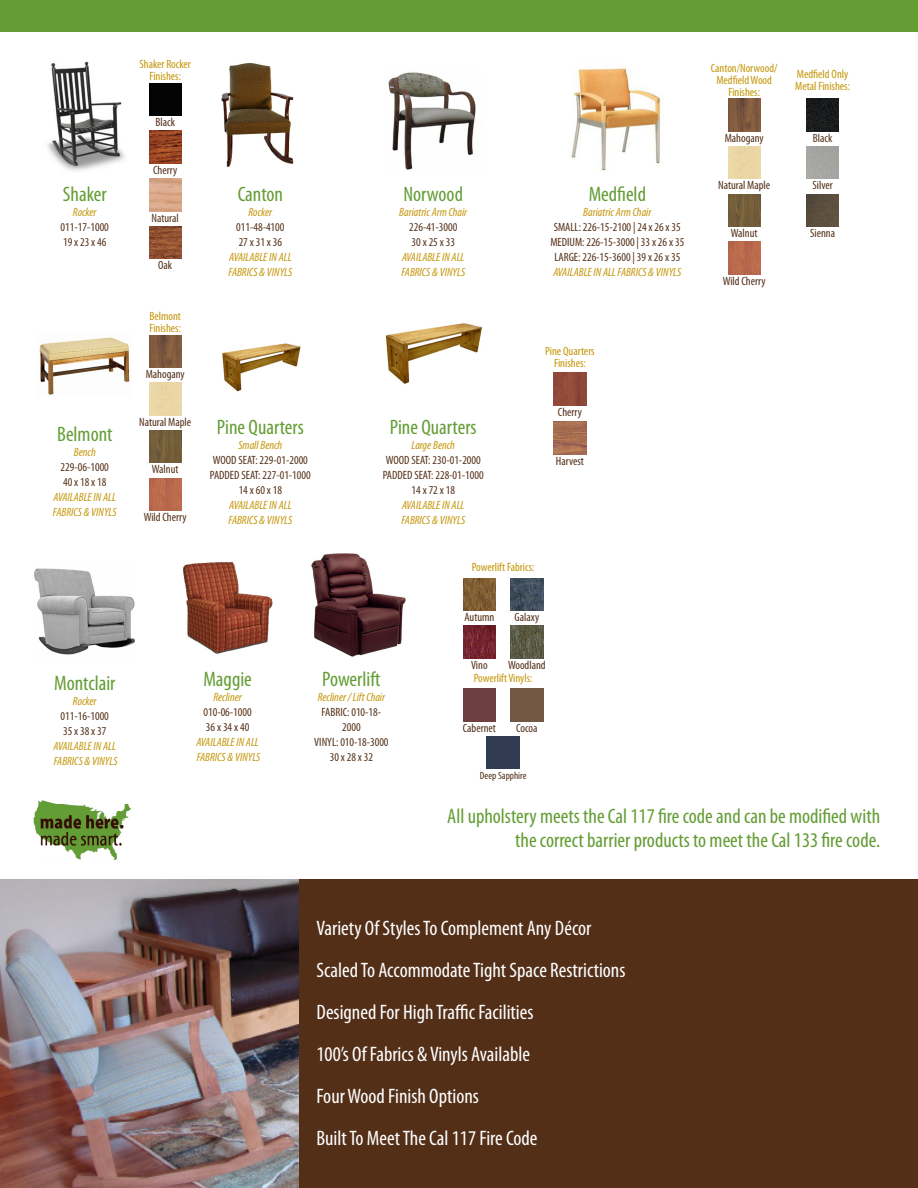
<style>
.page{position:relative;width:918px;height:1188px;background:#fff}
.page>*{position:absolute;margin:0;border:0;box-sizing:border-box;transform-origin:0 0}
.t1{font:condensed 21px "Myriad Pro";color:#fff}
.t2{font:condensed 21px "Myriad Pro";color:#639d34}
.t3{font:condensed 12px/15px "Myriad Pro";color:#543018;text-align:center}
.t4{font:italic condensed 12px "Myriad Pro";color:#c49608}
.t5{font:condensed 12px "Myriad Pro";color:#532f18}
.t6{font:condensed 12px/12px "Myriad Pro";color:#c49608;text-align:center}
.t7{font:condensed 10.5px "Myriad Pro";color:#532f18}
</style>
<div class="page">
<div style="left:298px;top:879px;width:620px;height:309px;background:#532f18"></div>
<div style="left:0;top:0;width:918px;height:31px;background:#639d34"></div>
<img style="left:33px;top:800px;width:98px;height:60px">
<img style="left:47px;top:61px;width:78px;height:110px">
<img style="left:149px;top:83px;width:32px;height:33px">
<img style="left:149px;top:131px;width:32px;height:32px">
<img style="left:149px;top:179px;width:32px;height:32px">
<img style="left:149px;top:226px;width:32px;height:33px">
<img style="left:221px;top:63px;width:73px;height:104px">
<img style="left:388px;top:72px;width:88px;height:98px">
<img style="left:571px;top:68px;width:90px;height:103px">
<img style="left:728px;top:99px;width:32px;height:32px">
<img style="left:806px;top:99px;width:33px;height:32px">
<img style="left:806px;top:147px;width:33px;height:32px">
<img style="left:728px;top:194px;width:32px;height:33px">
<img style="left:806px;top:194px;width:33px;height:33px">
<img style="left:728px;top:242px;width:32px;height:32px">
<img style="left:39px;top:337px;width:91px;height:58px">
<img style="left:149px;top:335px;width:32px;height:33px">
<img style="left:149px;top:431px;width:32px;height:32px">
<img style="left:149px;top:478px;width:32px;height:33px">
<img style="left:222px;top:343px;width:79px;height:49px">
<img style="left:385px;top:323px;width:98px;height:61px">
<img style="left:554px;top:372px;width:32px;height:34px">
<img style="left:554px;top:421px;width:32px;height:34px">
<img style="left:34px;top:568px;width:101px;height:87px">
<img style="left:183px;top:561px;width:90px;height:93px">
<img style="left:311px;top:553px;width:95px;height:104px">
<img style="left:463px;top:578px;width:33px;height:32px">
<img style="left:511px;top:578px;width:32px;height:32px">
<img style="left:463px;top:626px;width:33px;height:32px">
<img style="left:511px;top:626px;width:32px;height:32px">
<img style="left:463px;top:689px;width:33px;height:32px">
<img style="left:511px;top:689px;width:32px;height:32px">
<img style="left:487px;top:737px;width:32px;height:32px">
<img style="left:0;top:879px;width:299px;height:309px">
<p class="t2" style="left:63px;top:181px;width:45px">Shaker</p>
<p class="t4" style="left:73px;top:205px;width:25px">Rocker</p>
<p class="t3" style="left:61px;top:219px;width:50px">011-17-1000</p>
<p class="t3" style="left:63px;top:234px;width:45px">19 x 23 x 46</p>
<p class="t2" style="left:57px;top:422px;width:57px">Belmont</p>
<p class="t4" style="left:74px;top:445px;width:23px">Bench</p>
<p class="t3" style="left:61px;top:460px;width:50px">229-06-1000</p>
<p class="t3" style="left:63px;top:475px;width:45px">40 x 18 x 18</p>
<p class="t4" style="left:54px;top:490px;width:64px">AVAILABLE IN ALL</p>
<p class="t4" style="left:53px;top:505px;width:65px">FABRICS &amp; VINYLS</p>
<p class="t2" style="left:54px;top:671px;width:63px">Montclair</p>
<p class="t4" style="left:73px;top:694px;width:25px">Rocker</p>
<p class="t3" style="left:61px;top:709px;width:50px">011-16-1000</p>
<p class="t3" style="left:63px;top:724px;width:45px">35 x 38 x 37</p>
<p class="t4" style="left:54px;top:739px;width:64px">AVAILABLE IN ALL</p>
<p class="t4" style="left:54px;top:754px;width:65px">FABRICS &amp; VINYLS</p>
<p class="t6" style="left:140px;top:58px;width:53px">Shaker Rocker<br>Finishes:</p>
<p class="t5" style="left:155px;top:115px;width:21px">Black</p>
<p class="t5" style="left:153px;top:163px;width:26px">Cherry</p>
<p class="t5" style="left:152px;top:210px;width:29px">Natural</p>
<p class="t5" style="left:158px;top:258px;width:15px">Oak</p>
<p class="t6" style="left:149px;top:310px;width:33px">Belmont</p>
<p class="t6" style="left:149px;top:322px;width:33px">Finishes:</p>
<p class="t5" style="left:146px;top:367px;width:41px">Mahogany</p>
<p class="t5" style="left:139px;top:415px;width:54px">Natural Maple</p>
<p class="t5" style="left:152px;top:462px;width:28px">Walnut</p>
<p class="t5" style="left:144px;top:510px;width:44px">Wild Cherry</p>
<p class="t2" style="left:238px;top:181px;width:47px">Canton</p>
<p class="t4" style="left:249px;top:205px;width:25px">Rocker</p>
<p class="t3" style="left:236px;top:219px;width:50px">011-48-4100</p>
<p class="t3" style="left:239px;top:234px;width:45px">27 x 31 x 36</p>
<p class="t4" style="left:229px;top:250px;width:64px">AVAILABLE IN ALL</p>
<p class="t4" style="left:229px;top:265px;width:65px">FABRICS &amp; VINYLS</p>
<p class="t2" style="left:217px;top:414px;width:88px">Pine Quarters</p>
<p class="t4" style="left:238px;top:438px;width:45px">Small Bench</p>
<p class="t3" style="left:213px;top:452px;width:97px">WOOD SEAT: 229-01-2000</p>
<p class="t3" style="left:210px;top:467px;width:102px">PADDED SEAT: 227-01-1000</p>
<p class="t3" style="left:239px;top:482px;width:45px">14 x 60 x 18</p>
<p class="t4" style="left:229px;top:498px;width:64px">AVAILABLE IN ALL</p>
<p class="t4" style="left:229px;top:513px;width:65px">FABRICS &amp; VINYLS</p>
<p class="t2" style="left:404px;top:181px;width:61px">Norwood</p>
<p class="t4" style="left:399px;top:205px;width:70px">Bariatric Arm Chair</p>
<p class="t3" style="left:409px;top:219px;width:50px">226-41-3000</p>
<p class="t3" style="left:412px;top:234px;width:45px">30 x 25 x 33</p>
<p class="t4" style="left:402px;top:250px;width:64px">AVAILABLE IN ALL</p>
<p class="t4" style="left:401px;top:265px;width:65px">FABRICS &amp; VINYLS</p>
<p class="t2" style="left:589px;top:181px;width:59px">Medfield</p>
<p class="t4" style="left:583px;top:205px;width:70px">Bariatric Arm Chair</p>
<p class="t3" style="left:554px;top:219px;width:128px">SMALL: 226-15-2100 | 24 x 26 x 35</p>
<p class="t3" style="left:550px;top:234px;width:135px">MEDIUM: 226-15-3000 | 33 x 26 x 35</p>
<p class="t3" style="left:554px;top:249px;width:127px">LARGE: 226-15-3600 | 39 x 26 x 35</p>
<p class="t4" style="left:553px;top:265px;width:129px">AVAILABLE IN ALL FABRICS &amp; VINYLS</p>
<p class="t6" style="left:545px;top:345px;width:51px">Pine Quarters<br>Finishes:</p>
<p class="t2" style="left:390px;top:414px;width:88px">Pine Quarters</p>
<p class="t4" style="left:412px;top:438px;width:45px">Large Bench</p>
<p class="t3" style="left:386px;top:452px;width:97px">WOOD SEAT: 230-01-2000</p>
<p class="t3" style="left:383px;top:467px;width:102px">PADDED SEAT: 228-01-1000</p>
<p class="t3" style="left:412px;top:482px;width:45px">14 x 72 x 18</p>
<p class="t4" style="left:402px;top:498px;width:64px">AVAILABLE IN ALL</p>
<p class="t4" style="left:401px;top:513px;width:65px">FABRICS &amp; VINYLS</p>
<p class="t6" style="left:472px;top:561px;width:64px">Powerlift Fabrics:</p>
<p class="t5" style="left:558px;top:405px;width:26px">Cherry</p>
<p class="t5" style="left:556px;top:454px;width:30px">Harvest</p>
<p class="t2" style="left:203px;top:666px;width:50px">Maggie</p>
<p class="t4" style="left:213px;top:690px;width:30px">Recliner</p>
<p class="t3" style="left:204px;top:704px;width:50px">010-06-1000</p>
<p class="t3" style="left:206px;top:719px;width:45px">36 x 34 x 40</p>
<p class="t4" style="left:196px;top:735px;width:64px">AVAILABLE IN ALL</p>
<p class="t4" style="left:197px;top:750px;width:65px">FABRICS &amp; VINYLS</p>
<p class="t2" style="left:322px;top:666px;width:60px">Powerlift</p>
<p class="t4" style="left:318px;top:690px;width:69px">Recliner / Lift Chair</p>
<p class="t3" style="left:322px;top:704px;width:61px">FABRIC: 010-18-<br>2000</p>
<p class="t3" style="left:314px;top:734px;width:76px">VINYL: 010-18-3000</p>
<p class="t3" style="left:330px;top:749px;width:45px">30 x 28 x 32</p>
<p class="t5" style="left:464px;top:610px;width:32px">Autumn</p>
<p class="t5" style="left:514px;top:610px;width:26px">Galaxy</p>
<p class="t5" style="left:471px;top:657px;width:18px">Vino</p>
<p class="t5" style="left:508px;top:657px;width:39px">Woodland</p>
<p class="t6" style="left:474px;top:672px;width:60px">Powerlift Vinyls:</p>
<p class="t5" style="left:463px;top:721px;width:35px">Cabernet</p>
<p class="t5" style="left:516px;top:721px;width:23px">Cocoa</p>
<p class="t7" style="left:480px;top:770px;width:48px">Deep Sapphire</p>
<p class="t6" style="left:711px;top:62px;width:68px">Canton/Norwood/</p>
<p class="t6" style="left:716px;top:74px;width:57px">Medfield Wood<br>Finishes:</p>
<p class="t6" style="left:797px;top:68px;width:53px">Medfield Only</p>
<p class="t6" style="left:795px;top:80px;width:56px">Metal Finishes:</p>
<p class="t5" style="left:725px;top:131px;width:41px">Mahogany</p>
<p class="t5" style="left:813px;top:131px;width:21px">Black</p>
<p class="t5" style="left:718px;top:178px;width:54px">Natural Maple</p>
<p class="t5" style="left:813px;top:178px;width:22px">Silver</p>
<p class="t5" style="left:731px;top:226px;width:28px">Walnut</p>
<p class="t5" style="left:810px;top:226px;width:27px">Sienna</p>
<p class="t5" style="left:723px;top:274px;width:44px">Wild Cherry</p>
<p class="t2" style="left:447px;top:804px;width:434px">All upholstery meets the Cal 117 fire code and can be modified with</p>
<p class="t2" style="left:515px;top:828px;width:367px">the correct barrier products to meet the Cal 133 fire code.</p>
<p class="t1" style="left:316px;top:915px;width:276px">Variety Of Styles To Complement Any Décor</p>
<p class="t1" style="left:316px;top:957px;width:311px">Scaled To Accommodate Tight Space Restrictions</p>
<p class="t1" style="left:316px;top:999px;width:218px">Designed For High Traffic Facilities</p>
<p class="t1" style="left:316px;top:1041px;width:215px">100’s Of Fabrics &amp; Vinyls Available</p>
<p class="t1" style="left:316px;top:1083px;width:164px">Four Wood Finish Options</p>
<p class="t1" style="left:316px;top:1125px;width:223px">Built To Meet The Cal 117 Fire Code</p>
</div>
